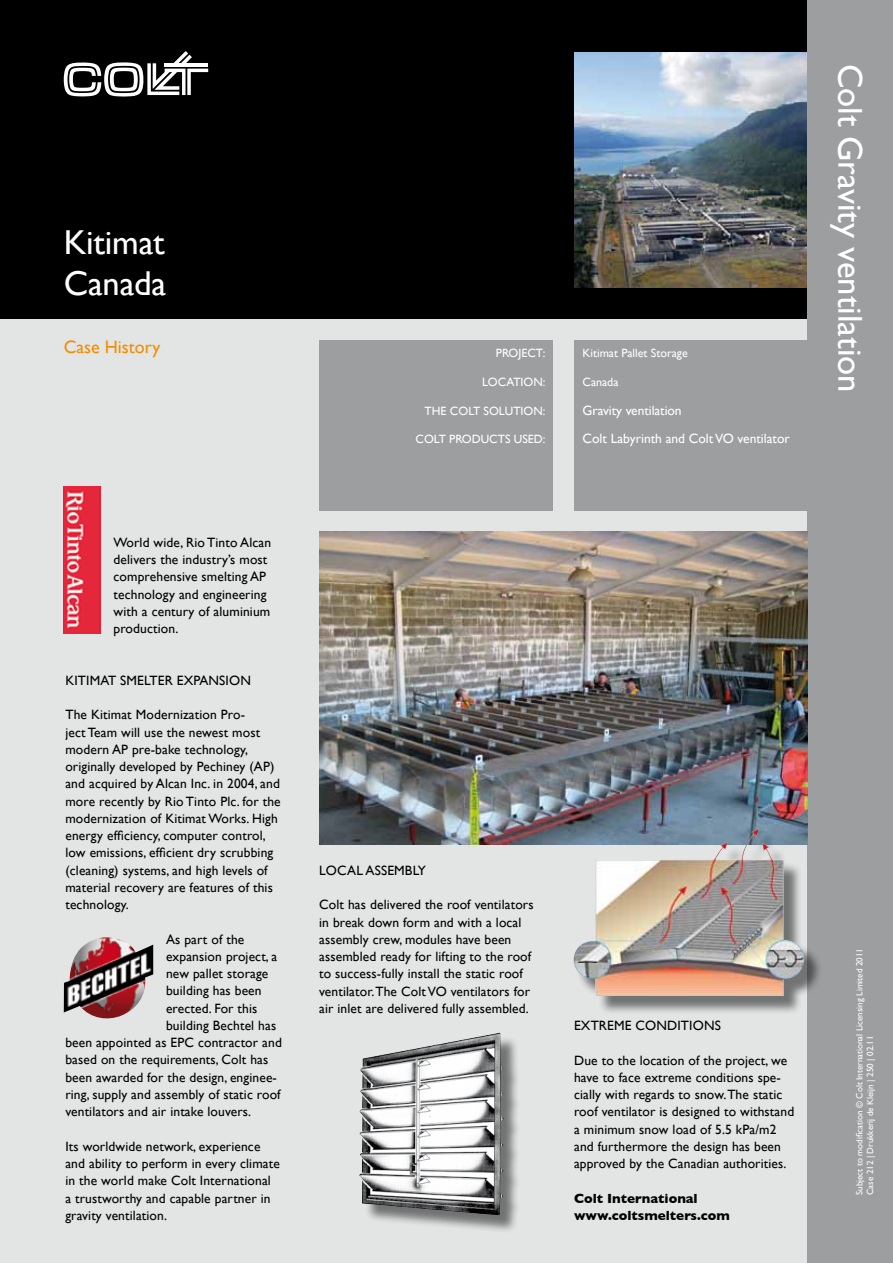
<style>
.page{position:relative;width:893px;height:1263px;background:#e3e4e4}
.page>*{position:absolute;margin:0;border:0;box-sizing:border-box;transform-origin:0 0}
.t1{font:34.5px/41.4px "Gill Sans";letter-spacing:-.005em;color:#fff}
.t2{font:18px "Gill Sans";color:#f18e00}
.t3{font:13.5px/17.2px "Gill Sans";letter-spacing:.01em;color:#000}
.t4{font:13.5px/28.8px "Gill Sans";letter-spacing:-.005em;color:#fff}
.t5{font:700 13.5px/17.2px "Gill Sans";color:#000}
.t6{font:12px "Gill Sans";color:#fff}
.t7{font:9px/10.8px "Gill Sans";color:#fff}
</style>
<div class="page">
<div style="left:319px;top:340px;width:234px;height:170px;background:#9c9e9f"></div>
<div style="left:574px;top:340px;width:234px;height:170px;background:#9c9e9f"></div>
<div style="left:0;top:0;width:893px;height:319px;background:#000"></div>
<svg style="left:64px;top:51px;width:144px;height:45px"></svg>
<img style="left:574px;top:52px;width:234px;height:235px">
<div style="left:808px;top:0;width:85px;height:1263px;background:#9c9e9f"></div>
<img style="left:319px;top:531px;width:489px;height:314px">
<div style="left:576px;top:831px;width:247px;height:183px;background:#000;opacity:.5"></div>
<img style="left:574px;top:828px;width:239px;height:168px">
<img style="left:64px;top:486px;width:37px;height:147px">
<img style="left:64px;top:937px;width:89px;height:82px">
<div style="left:361px;top:1034px;width:160px;height:198px;background:#000;opacity:.5"></div>
<img style="left:359px;top:1032px;width:145px;height:183px">
<h1 class="t1" style="left:64px;top:221px;width:104px">Kitimat<br>Canada</h1>
<h2 class="t2" style="left:64px;top:336px;width:98px">Case History</h2>
<p class="t6" style="left:496px;top:346px;width:51px">Project:</p>
<p class="t6" style="left:482px;top:375px;width:65px">Location:</p>
<p class="t6" style="left:425px;top:403px;width:97px">THE COLT SOLUTION</p>
<p class="t6" style="left:543px;top:403px;width:4px">:</p>
<p class="t6" style="left:416px;top:432px;width:131px">COLT PRODUCTS USED:</p>
<p class="t6" style="left:583px;top:346px;width:107px">Kitimat Pallet Storage</p>
<p class="t6" style="left:583px;top:375px;width:37px">Canada</p>
<p class="t4" style="left:583px;top:395px;width:209px">Gravity ventilation<br>Colt Labyrinth and Colt VO ventilator</p>
<p class="t3" style="left:114px;top:533px;width:159px">World wide, Rio Tinto Alcan delivers the industry’s most comprehensive smelting AP technology and engineering with a century of aluminium production.</p>
<p class="t3" style="left:65px;top:671px;width:187px">Kitimat Smelter expansion</p>
<p class="t3" style="left:65px;top:706px;width:217px">The Kitimat Modernization Pro-<br>ject Team will use the newest most modern AP pre-bake technology, originally developed by Pechiney (AP) and acquired by Alcan Inc. in 2004, and more recently by Rio Tinto Plc. for the modernization of Kitimat Works. High energy efficiency, computer control, low emissions, efficient dry scrubbing (cleaning) systems, and high levels of material recovery are features of this technology.</p>
<p class="t3" style="left:166px;top:930px;width:80px">As part of the</p>
<p class="t3" style="left:166px;top:948px;width:113px">expansion project, a</p>
<p class="t3" style="left:166px;top:965px;width:104px">new pallet storage</p>
<p class="t3" style="left:166px;top:982px;width:97px">building has been</p>
<p class="t3" style="left:166px;top:999px;width:93px">erected. For this</p>
<p class="t3" style="left:166px;top:1017px;width:112px">building Bechtel has</p>
<p class="t3" style="left:65px;top:1034px;width:218px">been appointed as EPC contractor and</p>
<p class="t3" style="left:65px;top:1051px;width:204px">based on the requirements, Colt has</p>
<p class="t3" style="left:65px;top:1068px;width:213px">been awarded for the design, enginee-</p>
<p class="t3" style="left:65px;top:1086px;width:217px">ring, supply and assembly of static roof</p>
<p class="t3" style="left:65px;top:1103px;width:187px">ventilators and air intake louvers.</p>
<p class="t3" style="left:65px;top:1137px;width:216px">Its worldwide network, experience and ability to perform in every climate in the world make Colt International a trustworthy and capable partner in gravity ventilation.</p>
<p class="t3" style="left:319px;top:861px;width:108px">Local ass embly</p>
<p class="t3" style="left:319px;top:896px;width:216px">Colt has delivered the roof ventilators in break down form and with a local assembly crew, modules have been assembled ready for lifting to the roof to success-fully install the static roof ventilator. The Colt VO ventilators for air inlet are delivered fully assembled.</p>
<p class="t3" style="left:574px;top:1017px;width:147px">Extreme conditions</p>
<p class="t3" style="left:574px;top:1051px;width:222px">Due to the location of the project, we have to face extreme conditions spe&shy;cially with regards to snow. The static roof ventilator is designed to withstand a minimum snow load of 5.5 kPa/m2 and furthermore the design has been approved by the Canadian authorities.</p>
<p class="t5" style="left:574px;top:1189px;width:157px">Colt International www.coltsmelters.com</p>
<h1 class="t1" style="left:871px;top:64px;width:330px;rotate:90deg">Colt Gravity ventilation</h1>
<p class="t7" style="left:854px;top:1195px;width:248px;rotate:-90deg">Subject to modification © Colt International Licensing Limited 2011<br>Case 212 | Drukkerij de Kleijn | 250 | 02.11</p>
<p class="t7" style="left:850px;top:1195px;width:122px;rotate:-90deg">Drukkerij De Kleijn / 850 / 10.08</p>
</div>
